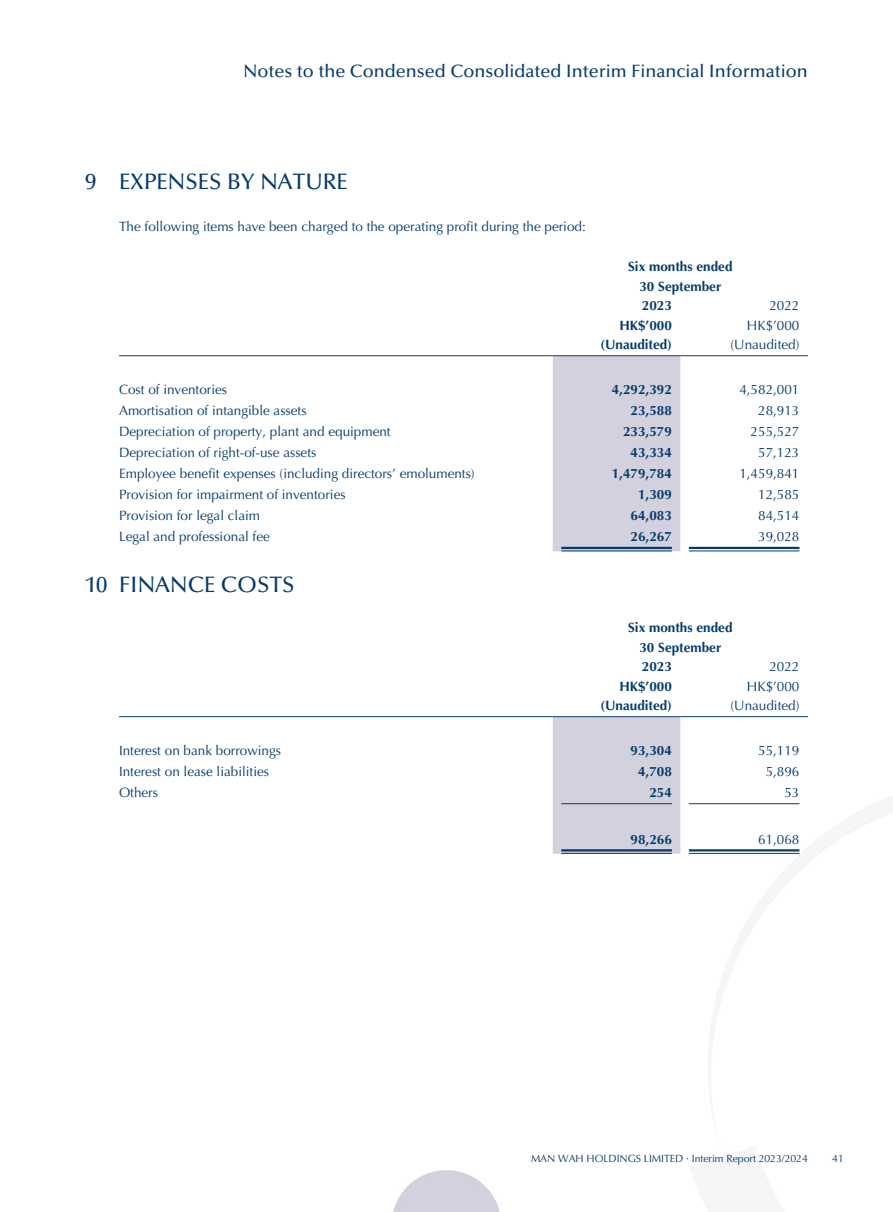
<style>
.page{position:relative;width:893px;height:1212px;background:#fff}
.page>*{position:absolute;margin:0;border:0;box-sizing:border-box;transform-origin:0 0}
.t1{font:500 22.5px "Optima LT Std";color:#053c6d}
.t2{font:500 18px "Optima LT Std";color:#053c6d}
.t3{font:13.5px "Optima LT Std";color:#053c6d}
.t4{font:700 13.5px/19.5px "Optima LT Std";color:#053c6d}
.t5{font:10.5px "Optima LT Std";letter-spacing:-.005em;color:#053c6d}
</style>
<div class="page">
<img style="left:119px;top:356px;width:772px;height:856px">
<div style="left:553px;top:356px;width:127px;height:195px;background:#d3d1dd"></div>
<hr style="left:119px;top:355px;width:434px;height:1px;background:#053c6d">
<hr style="left:553px;top:355px;width:127px;height:1px;background:#053c6d">
<hr style="left:680px;top:355px;width:128px;height:1px;background:#053c6d">
<hr style="left:561px;top:547px;width:111px;height:2px;background:#053c6d">
<hr style="left:561px;top:550px;width:111px;height:1px;background:#053c6d">
<hr style="left:689px;top:547px;width:110px;height:2px;background:#053c6d">
<hr style="left:689px;top:550px;width:110px;height:1px;background:#053c6d">
<div style="left:553px;top:717px;width:127px;height:137px;background:#d3d1dd"></div>
<hr style="left:119px;top:716px;width:434px;height:1px;background:#053c6d">
<hr style="left:553px;top:716px;width:127px;height:1px;background:#053c6d">
<hr style="left:680px;top:716px;width:128px;height:1px;background:#053c6d">
<hr style="left:561px;top:803px;width:111px;height:1px;background:#053c6d">
<hr style="left:689px;top:803px;width:110px;height:1px;background:#053c6d">
<hr style="left:561px;top:849px;width:111px;height:2px;background:#053c6d">
<hr style="left:561px;top:853px;width:111px;height:1px;background:#053c6d">
<hr style="left:689px;top:849px;width:110px;height:2px;background:#053c6d">
<hr style="left:689px;top:853px;width:110px;height:1px;background:#053c6d">
<h2 class="t2" style="left:243px;top:60px;width:566px">Notes to the Condensed Consolidated Interim Financial Information</h2>
<h1 class="t1" style="left:85px;top:169px;width:264px">9 EXPENSES BY NATURE</h1>
<p class="t3" style="left:119px;top:218px;width:468px">The following items have been charged to the operating profit during the period:</p>
<p class="t4" style="left:639px;top:257px;width:95px;text-indent:-11px">Six months ended<br>30 September<br>2023</p>
<p class="t3" style="left:769px;top:298px;width:32px">2022</p>
<p class="t4" style="left:619px;top:316px;width:54px">HK$’000</p>
<p class="t3" style="left:747px;top:317px;width:54px">HK$’000</p>
<p class="t4" style="left:601px;top:335px;width:73px">(Unaudited)</p>
<p class="t3" style="left:730px;top:337px;width:71px">(Unaudited)</p>
<p class="t3" style="left:119px;top:382px;width:110px">Cost of inventories</p>
<p class="t4" style="left:612px;top:380px;width:62px">4,292,392</p>
<p class="t3" style="left:739px;top:382px;width:62px">4,582,001</p>
<p class="t3" style="left:119px;top:403px;width:189px">Amortisation of intangible assets</p>
<p class="t4" style="left:631px;top:401px;width:43px">23,588</p>
<p class="t3" style="left:758px;top:403px;width:43px">28,913</p>
<p class="t3" style="left:119px;top:424px;width:273px">Depreciation of property, plant and equipment</p>
<p class="t4" style="left:623px;top:422px;width:50px">233,579</p>
<p class="t3" style="left:751px;top:424px;width:50px">255,527</p>
<p class="t3" style="left:119px;top:445px;width:199px">Depreciation of right-of-use assets</p>
<p class="t4" style="left:631px;top:443px;width:43px">43,334</p>
<p class="t3" style="left:758px;top:445px;width:43px">57,123</p>
<p class="t3" style="left:119px;top:466px;width:357px">Employee benefit expenses (including directors’ emoluments)</p>
<p class="t4" style="left:612px;top:464px;width:62px">1,479,784</p>
<p class="t3" style="left:739px;top:466px;width:62px">1,459,841</p>
<p class="t3" style="left:119px;top:487px;width:228px">Provision for impairment of inventories</p>
<p class="t4" style="left:638px;top:485px;width:35px">1,309</p>
<p class="t3" style="left:758px;top:487px;width:43px">12,585</p>
<p class="t3" style="left:119px;top:508px;width:143px">Provision for legal claim</p>
<p class="t4" style="left:631px;top:506px;width:43px">64,083</p>
<p class="t3" style="left:758px;top:508px;width:43px">84,514</p>
<p class="t3" style="left:119px;top:529px;width:152px">Legal and professional fee</p>
<p class="t4" style="left:631px;top:527px;width:43px">26,267</p>
<p class="t3" style="left:758px;top:529px;width:43px">39,028</p>
<h1 class="t1" style="left:85px;top:571px;width:211px">10 FINANCE COSTS</h1>
<p class="t4" style="left:639px;top:618px;width:95px;text-indent:-11px">Six months ended<br>30 September<br>2023</p>
<p class="t3" style="left:769px;top:659px;width:32px">2022</p>
<p class="t4" style="left:619px;top:676px;width:54px">HK$’000</p>
<p class="t3" style="left:747px;top:678px;width:54px">HK$’000</p>
<p class="t4" style="left:601px;top:696px;width:73px">(Unaudited)</p>
<p class="t3" style="left:730px;top:698px;width:71px">(Unaudited)</p>
<p class="t3" style="left:119px;top:743px;width:164px">Interest on bank borrowings</p>
<p class="t4" style="left:631px;top:741px;width:43px">93,304</p>
<p class="t3" style="left:758px;top:743px;width:43px">55,119</p>
<p class="t3" style="left:119px;top:764px;width:152px">Interest on lease liabilities</p>
<p class="t4" style="left:638px;top:762px;width:35px">4,708</p>
<p class="t3" style="left:766px;top:764px;width:35px">5,896</p>
<p class="t3" style="left:119px;top:785px;width:41px">Others</p>
<p class="t4" style="left:649px;top:783px;width:24px">254</p>
<p class="t3" style="left:784px;top:785px;width:17px">53</p>
<p class="t4" style="left:631px;top:830px;width:43px">98,266</p>
<p class="t3" style="left:758px;top:831px;width:43px">61,068</p>
<p class="t5" style="left:531px;top:1153px;width:278px">MAN WAH HOLDINGS LIMITED · Interim Report 2023/2024</p>
<p class="t5" style="left:832px;top:1153px;width:13px">41</p>
</div>
